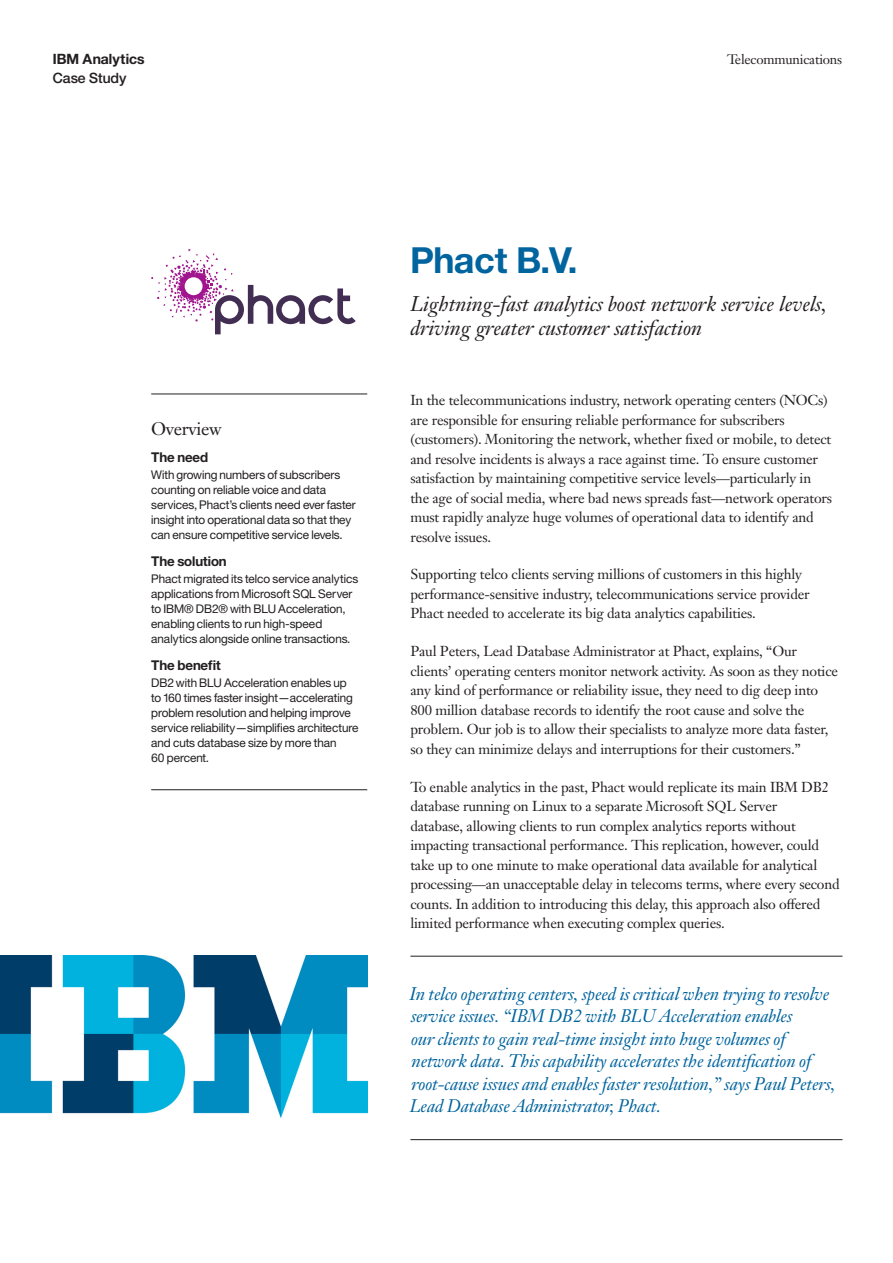
<style>
.page{position:relative;width:893px;height:1263px;background:#fff}
.page>*{position:absolute;margin:0;border:0;box-sizing:border-box;transform-origin:0 0}
._1A_title__color{font:36px "Helv Neue Boldfor IBM";color:#00649e}
._1B_subtitle{font:italic 21px/24px "Janson Text LT Pro";letter-spacing:-.005em;color:#231f20}
._3E_highlight_Client{font:italic 18px/22.5px "Janson Text LT Pro";letter-spacing:-.01em;color:#00649e}
._3A_highlight_head{font:18px "Janson Text LT Pro";letter-spacing:-.02em;color:#231f20}
._2C_body{font:14.25px/19.5px "Janson Text LT Pro";letter-spacing:-.015em;color:#231f20}
.t1{font:14.25px "Helv Neue Boldfor IBM";color:#231f20}
.t2{font:14.25px "Helv Neue Mediumfor IBM";color:#231f20}
._3B_highlight_subhea{font:13.5px "Helv Neue Boldfor IBM";letter-spacing:-.005em;color:#231f20}
.t3{font:13.5px "Janson Text LT Pro";letter-spacing:-.015em;color:#231f20}
._3C_highlight_body{font:12px/15px "Helv Neue Romanfor IBM";letter-spacing:-.005em;color:#231f20}
</style>
<div class="page">
<hr style="left:151px;top:394px;width:216px;height:1px;background:#231f20">
<hr style="left:151px;top:789px;width:216px;height:1px;background:#231f20">
<img style="left:0;top:956px;width:367px;height:162px">
<svg style="left:151px;top:249px;width:205px;height:85px"></svg>
<hr style="left:410px;top:956px;width:432px;height:1px;background:#231f20">
<hr style="left:410px;top:1139px;width:432px;height:1px;background:#231f20">
<p class="t1" style="left:53px;top:50px;width:93px">IBM Analytics</p>
<p class="t3" style="left:727px;top:51px;width:117px">Telecommunications</p>
<p class="t2" style="left:53px;top:70px;width:75px">Case Study</p>
<p class="_3A_highlight_head" style="left:151px;top:417px;width:72px">Overview</p>
<p class="_3B_highlight_subhea" style="left:151px;top:448px;width:59px">The need</p>
<p class="_3C_highlight_body" style="left:151px;top:467px;width:206px">With growing numbers of subscribers counting on reliable voice and data services, Phact’s clients need ever faster insight into operational data so that they can ensure competitive service levels.</p>
<p class="_3B_highlight_subhea" style="left:151px;top:553px;width:77px">The solution</p>
<p class="_3C_highlight_body" style="left:151px;top:571px;width:209px">Phact migrated its telco service analytics applications from Microsoft SQL Server to IBM® DB2® with BLU Acceleration, enabling clients to run high-speed analytics alongside online transactions.</p>
<p class="_3B_highlight_subhea" style="left:151px;top:657px;width:71px">The benefit</p>
<p class="_3C_highlight_body" style="left:151px;top:675px;width:209px">DB2 with BLU Acceleration enables up to 160 times faster insight—accelerating problem resolution and helping improve service reliability—simplifies architecture and cuts database size by more than<br>60 percent.</p>
<p class="_1A_title__color" style="left:410px;top:238px;width:168px">Phact B.V.</p>
<p class="_1B_subtitle" style="left:410px;top:292px;width:418px">Lightning-fast analytics boost network service levels, driving greater customer satisfaction</p>
<p class="_2C_body" style="left:410px;top:390px;width:423px">In the telecommunications industry, network operating centers (NOCs) are responsible for ensuring reliable performance for subscribers (customers). Monitoring the network, whether fixed or mobile, to detect and resolve incidents is always a race against time. To ensure customer satisfaction by maintaining competitive service levels—particularly in the age of social media, where bad news spreads fast—network operators must rapidly analyze huge volumes of operational data to identify and resolve issues.</p>
<p class="_2C_body" style="left:410px;top:565px;width:401px">Supporting telco clients serving millions of customers in this highly performance-sensitive industry, telecommunications service provider<br>Phact needed to accelerate its big data analytics capabilities.</p>
<p class="_2C_body" style="left:410px;top:641px;width:429px">Paul Peters, Lead Database Administrator at Phact, explains, “Our clients’ operating centers monitor network activity. As soon as they notice any kind of performance or reliability issue, they need to dig deep into 800 million database records to identify the root cause and solve the problem. Our job is to allow their specialists to analyze more data faster, so they can minimize delays and interruptions for their customers.”</p>
<p class="_2C_body" style="left:410px;top:777px;width:431px">To enable analytics in the past, Phact would replicate its main IBM DB2 database running on Linux to a separate Microsoft SQL Server<br>database, allowing clients to run complex analytics reports without impacting transactional performance. This replication, however, could take up to one minute to make operational data available for analytical processing—an unacceptable delay in telecoms terms, where every second counts. In addition to introducing this delay, this approach also offered limited performance when executing complex queries.</p>
<p class="_3E_highlight_Client" style="left:410px;top:982px;width:427px">In telco operating centers, speed is critical when trying to resolve service issues. “IBM DB2 with BLU Acceleration enables<br>our clients to gain real-time insight into huge volumes of network data. This capability accelerates the identification of root-cause issues and enables faster resolution,” says Paul Peters, Lead Database Administrator, Phact.</p>
</div>
